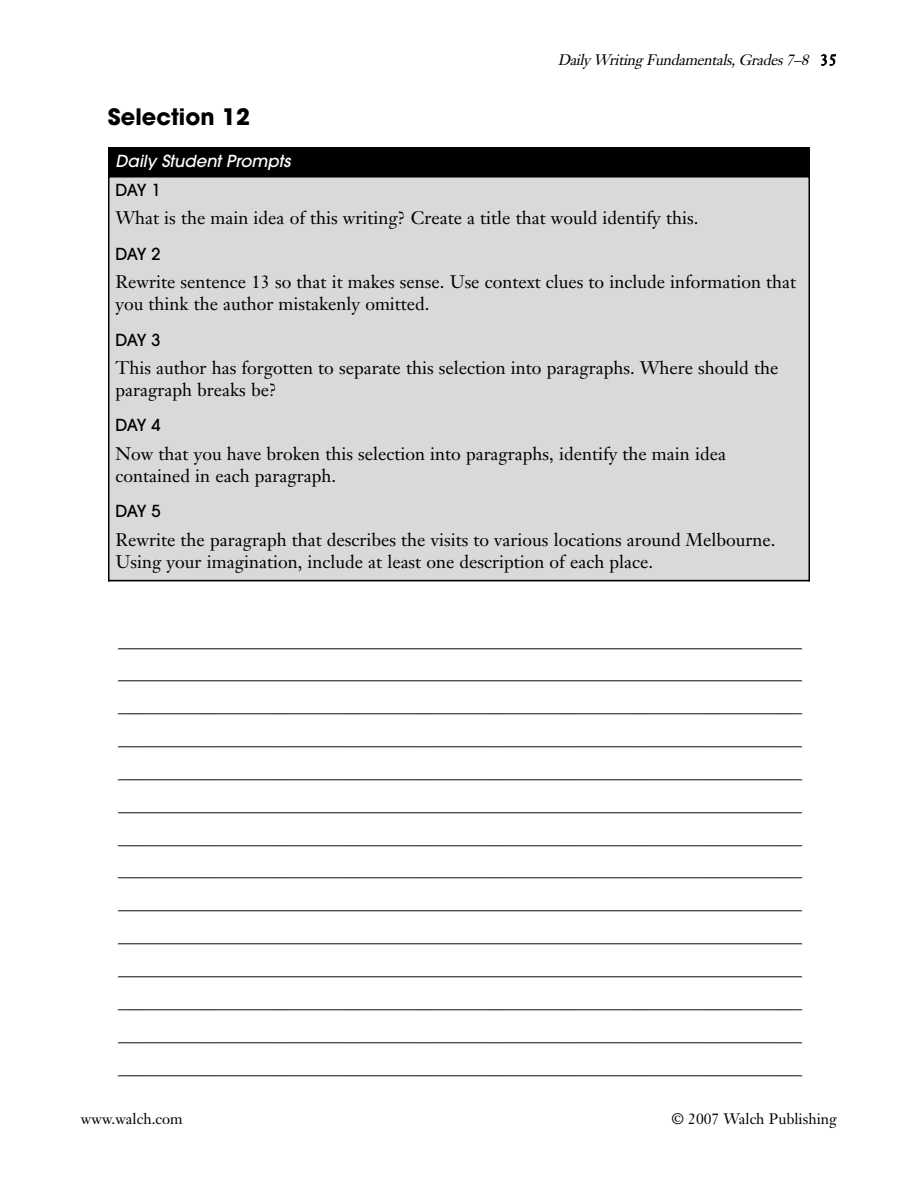
<style>
.page{position:relative;width:918px;height:1188px;background:#fff}
.page>*{position:absolute;margin:0;border:0;box-sizing:border-box;transform-origin:0 0}
.t1{font:700 22.5px "Avant Garde";color:#000}
.t2{font:18px/32.8px "Janson Text";color:#000}
.t3{font:500 16.5px "Avant Garde";letter-spacing:-.065em;color:#000}
.t4{font:italic 500 16.5px "Avant Garde";color:#fff}
.t5{font:italic 15px "Janson Text";color:#000}
.t6{font:15px "Janson Text";color:#000}
.s1{font-style:normal}
</style>
<div class="page">
<div style="left:108px;top:147px;width:702px;height:30px;background:#000"></div>
<div style="left:108px;top:177px;width:702px;height:404px;background:#d9d9d9"></div>
<hr style="left:108px;top:147px;width:2px;height:434px;background:#000">
<hr style="left:808px;top:147px;width:2px;height:434px;background:#000">
<hr style="left:108px;top:176px;width:702px;height:2px;background:#000">
<hr style="left:108px;top:580px;width:702px;height:1px;background:#000">
<p class="t5" style="left:558px;top:54px;width:280px">Daily Writing Fundamentals,Grades7–8 <span class="s1">3 5</span></p>
<p class="t1" style="left:108px;top:108px;width:144px">Selection 12</p>
<p class="t4" style="left:115px;top:155px;width:179px">Daily Student Prompts</p>
<p class="t3" style="left:115px;top:184px;width:47px">DAY 1</p>
<p class="t2" style="left:115px;top:203px;width:584px">What is the main idea of this writing? Create a title that would identify this.</p>
<p class="t3" style="left:115px;top:247px;width:47px">DAY 2</p>
<p class="t2" style="left:115px;top:273px;width:682px;line-height:22px">Rewrite sentence 13 so that it makes sense. Use context clues to include information that you think the author mistakenly omitted.</p>
<p class="t3" style="left:115px;top:333px;width:47px">DAY 3</p>
<p class="t2" style="left:115px;top:359px;width:664px;line-height:22px">This author has forgotten to separate this selection into paragraphs. Where should the paragraph breaks be?</p>
<p class="t3" style="left:115px;top:419px;width:47px">DAY 4</p>
<p class="t2" style="left:115px;top:445px;width:612px;line-height:22px">Now that you have broken this selection into paragraphs, identify the main idea contained in each paragraph.</p>
<p class="t3" style="left:115px;top:505px;width:47px">DAY 5</p>
<p class="t2" style="left:115px;top:530px;width:662px;line-height:22px">Rewrite the paragraph that describes the visits to various locations around Melbourne.<br>Using your imagination, include at least one description of each place.</p>
<p class="t2" style="left:118px;top:626px;width:685px;text-align:justify">____________________________________________________________________________ ____________________________________________________________________________ ____________________________________________________________________________ ____________________________________________________________________________ ____________________________________________________________________________ ____________________________________________________________________________ ____________________________________________________________________________ ____________________________________________________________________________ ____________________________________________________________________________ ____________________________________________________________________________ ____________________________________________________________________________ ____________________________________________________________________________ ____________________________________________________________________________ ____________________________________________________________________________</p>
<p class="t6" style="left:81px;top:1113px;width:103px">www.walch.com</p>
<p class="t6" style="left:671px;top:1113px;width:167px">© 2007 Walch Publishing</p>
</div>
